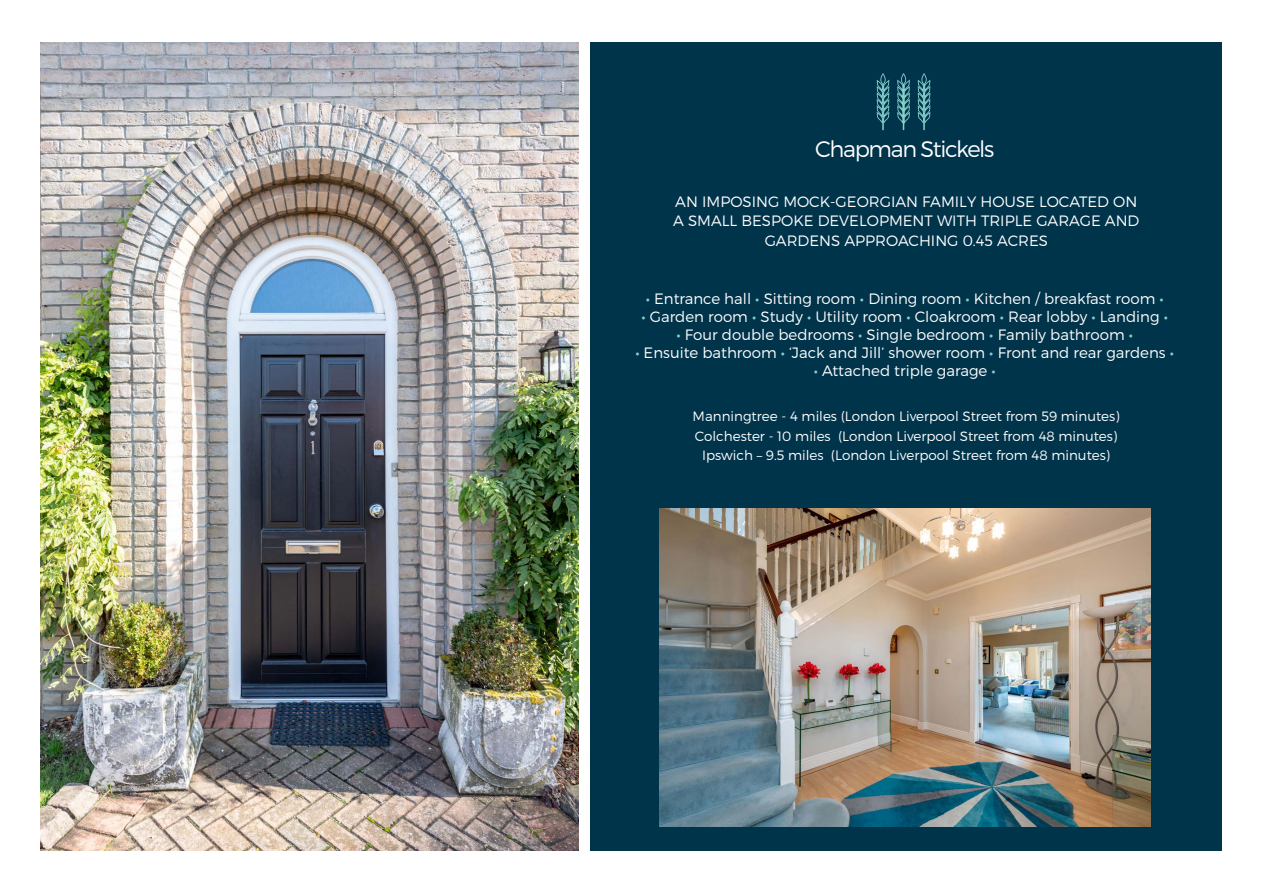
<style>
.page{position:relative;width:1263px;height:893px;background:#fff}
.page>*{position:absolute;margin:0;border:0;box-sizing:border-box;transform-origin:0 0}
.t1{font:300 22.5px "Montserrat";letter-spacing:-.06em;color:#fff}
.t2{font:300 15px/19.5px "Montserrat";color:#fff;text-align:center}
.t3{font:300 13.5px "Montserrat";color:#fff}
.s1{font-weight:400;color:#85d0cb}
</style>
<div class="page">
<div style="left:590px;top:42px;width:632px;height:809px;background:#00344b"></div>
<img style="left:41px;top:42px;width:538px;height:809px">
<img style="left:659px;top:508px;width:491px;height:318px">
<svg style="left:877px;top:73px;width:13px;height:50px"></svg>
<hr style="left:882px;top:84px;width:2px;height:46px;background:#85d0cb">
<svg style="left:897px;top:73px;width:13px;height:51px"></svg>
<hr style="left:903px;top:84px;width:1px;height:46px;background:#85d0cb">
<svg style="left:918px;top:73px;width:13px;height:50px"></svg>
<hr style="left:923px;top:84px;width:2px;height:46px;background:#85d0cb">
<p class="t1" style="left:815px;top:136px;width:181px">Chapman Stickels</p>
<p class="t2" style="left:673px;top:191px;width:468px">AN IMPOSING MOCK-GEORGIAN FAMILY HOUSE LOCATED ON<br>A SMALL BESPOKE DEVELOPMENT WITH TRIPLE GARAGE AND<br>GARDENS APPROACHING 0.45 ACRES</p>
<p class="t2" style="left:646px;top:289px;width:519px"><span class="s1">•</span> Entrance hall <span class="s1">•</span> Sitting room <span class="s1">•</span> Dining room <span class="s1">•</span> Kitchen / breakfast room <span class="s1">•</span></p>
<p class="t2" style="left:641px;top:307px;width:528px"><span class="s1">•</span> Garden room <span class="s1">•</span> Study <span class="s1">•</span> Utility room <span class="s1">•</span> Cloakroom <span class="s1">•</span> Rear lobby <span class="s1">•</span> Landing <span class="s1">•</span></p>
<p class="t2" style="left:676px;top:325px;width:458px"><span class="s1">•</span> Four double bedrooms <span class="s1">•</span> Single bedroom <span class="s1">•</span> Family bathroom <span class="s1">•</span></p>
<p class="t2" style="left:635px;top:343px;width:540px"><span class="s1">•</span> Ensuite bathroom <span class="s1">•</span> ‘Jack and Jill’ shower room <span class="s1">•</span> Front and rear gardens <span class="s1">•</span></p>
<p class="t2" style="left:814px;top:361px;width:183px"><span class="s1">•</span> Attached triple garage <span class="s1">•</span></p>
<p class="t3" style="left:693px;top:408px;width:428px">Manningtree - 4 miles (London Liverpool Street from 59 minutes)</p>
<p class="t3" style="left:695px;top:428px;width:424px">Colchester - 10 miles (London Liverpool Street from 48 minutes)</p>
<p class="t3" style="left:702px;top:447px;width:409px">Ipswich – 9.5 miles (London Liverpool Street from 48 minutes)</p>
</div>
